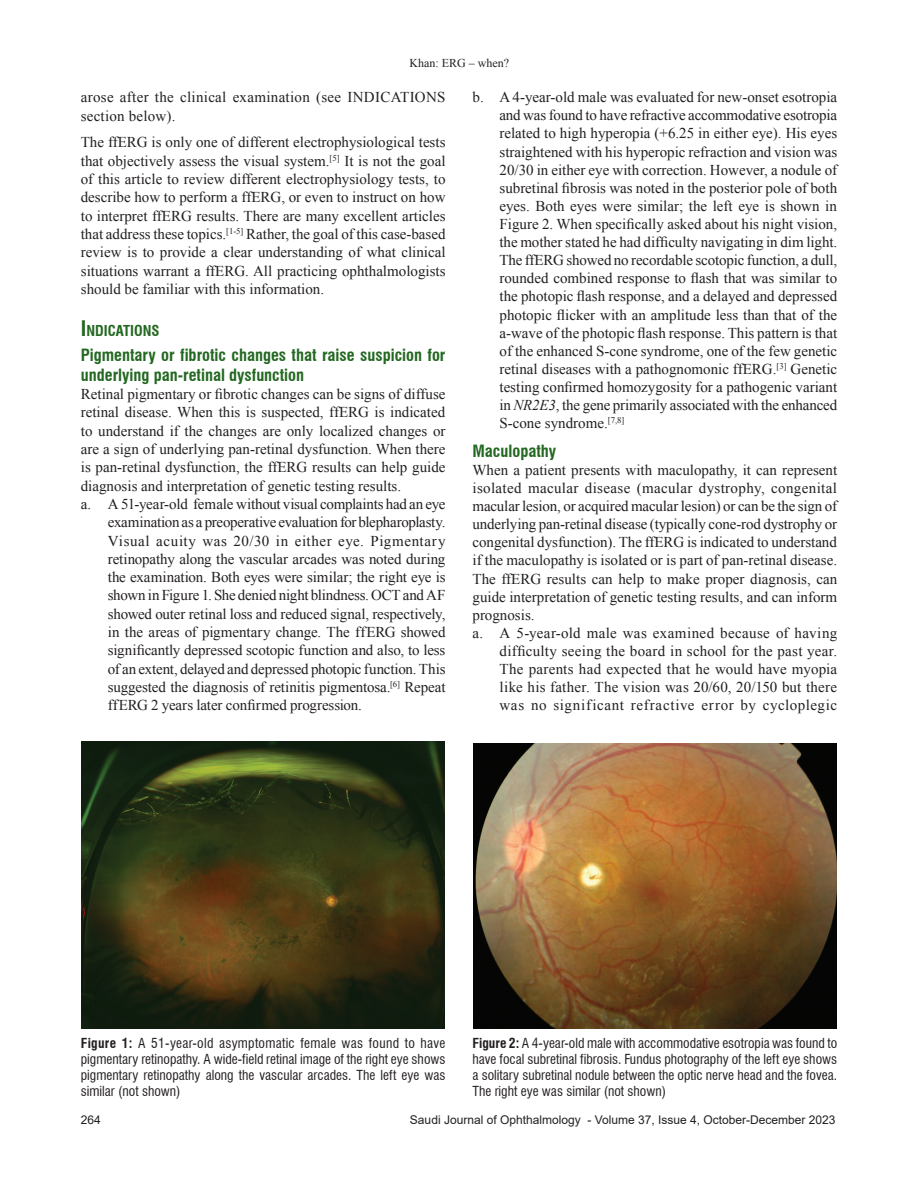
<style>
.page{position:relative;width:918px;height:1188px;background:#fff}
.page>*{position:absolute;margin:0;border:0;box-sizing:border-box;transform-origin:0 0}
.t1{font:700 condensed 16.5px/20.1px "Swiss 721 BT";color:#236821}
.TX{font:15px/18.3px "Times New Roman";color:#231f20;text-align:justify}
.LL{font:15px/18.1px "Times New Roman";letter-spacing:-.01em;color:#231f20;text-align:justify}
.L{font:15px/18.3px "Times New Roman";letter-spacing:.02em;color:#231f20;text-align:justify}
.TX-2{font:15px/18.3px "Times New Roman";letter-spacing:.02em;color:#231f20}
.t2{font:700 condensed 14.7px "Swiss 721 BT";color:#236821}
.FGC{font:condensed 13.5px/16.2px "Swiss 721 BT";color:#231f20;text-align:justify}
.t3{font:12px "Arial";color:#231f20}
.t4{font:12px "Times New Roman";color:#231f20}
.s1{font-size:21px}
.s2{font-style:italic}
.s3{font-weight:700}
</style>
<div class="page">
<img style="left:81px;top:742px;width:364px;height:286px">
<img style="left:473px;top:744px;width:364px;height:285px">
<p class="t4" style="left:409px;top:55px;width:101px">Khan: ERG – when?</p>
<p class="TX-2" style="left:81px;top:88px;width:366px">arose after the clinical examination (see INDICATIONS section below).</p>
<p class="TX" style="left:81px;top:133px;width:366px">The ffERG is only one of different electrophysiological tests that objectively assess the visual system.<sup>[5]</sup> It is not the goal of this article to review different electrophysiology tests, to describe how to perform a ffERG, or even to instruct on how to interpret ffERG results. There are many excellent articles that address these topics.<sup>[1‑5]</sup> Rather, the goal of this case‑based review is to provide a clear understanding of what clinical situations warrant a ffERG. All practicing ophthalmologists should be familiar with this information.</p>
<h1 class="t2" style="left:81px;top:322px;width:80px"><span class="s1">I</span>NDICATIONS</h1>
<h2 class="t1" style="left:81px;top:345px;width:366px">Pigmentary or fibrotic changes that raise suspicion for underlying pan‑retinal dysfunction</h2>
<p class="TX" style="left:81px;top:385px;width:366px">Retinal pigmentary or fibrotic changes can be signs of diffuse retinal disease. When this is suspected, ffERG is indicated to understand if the changes are only localized changes or are a sign of underlying pan‑retinal dysfunction. When there is pan‑retinal dysfunction, the ffERG results can help guide diagnosis and interpretation of genetic testing results.</p>
<p class="L" style="left:108px;top:495px;width:339px;text-indent:-27px">a. A 51‑year‑old female without visual complaints had an eye examination as a preoperative evaluation for blepharoplasty.<br>Visual acuity was 20/30 in either eye. Pigmentary retinopathy along the vascular arcades was noted during the examination. Both eyes were similar; the right eye is shown in Figure 1. She denied night blindness. OCT and AF showed outer retinal loss and reduced signal, respectively, in the areas of pigmentary change. The ffERG showed significantly depressed scotopic function and also, to less of an extent, delayed and depressed photopic function. This suggested the diagnosis of retinitis pigmentosa.<sup>[6]</sup> Repeat ffERG 2 years later confirmed progression.</p>
<p class="LL" style="left:500px;top:88px;width:339px;text-indent:-27px">b. A 4‑year‑old male was evaluated for new‑onset esotropia and was found to have refractive accommodative esotropia related to high hyperopia (+6.25 in either eye). His eyes straightened with his hyperopic refraction and vision was 20/30 in either eye with correction. However, a nodule of subretinal fibrosis was noted in the posterior pole of both eyes. Both eyes were similar; the left eye is shown in Figure 2. When specifically asked about his night vision, the mother stated he had difficulty navigating in dim light.<br>The ffERG showed no recordable scotopic function, a dull, rounded combined response to flash that was similar to the photopic flash response, and a delayed and depressed photopic flicker with an amplitude less than that of the a-wave of the photopic flash response. This pattern is that of the enhanced S‑cone syndrome, one of the few genetic retinal diseases with a pathognomonic ffERG.<sup>[3]</sup> Genetic testing confirmed homozygosity for a pathogenic variant in <span class="s2">NR2E3</span>, the gene primarily associated with the enhanced S‑cone syndrome.<sup>[7,8]</sup></p>
<h2 class="t1" style="left:473px;top:441px;width:85px">Maculopathy</h2>
<p class="TX" style="left:473px;top:460px;width:366px">When a patient presents with maculopathy, it can represent isolated macular disease (macular dystrophy, congenital macular lesion, or acquired macular lesion) or can be the sign of underlying pan‑retinal disease (typically cone‑rod dystrophy or congenital dysfunction). The ffERG is indicated to understand if the maculopathy is isolated or is part of pan‑retinal disease.<br>The ffERG results can help to make proper diagnosis, can guide interpretation of genetic testing results, and can inform prognosis.</p>
<p class="L" style="left:500px;top:624px;width:339px;text-indent:-27px">a. A 5‑year‑old male was examined because of having difficulty seeing the board in school for the past year.<br>The parents had expected that he would have myopia like his father. The vision was 20/60, 20/150 but there was no significant refractive error by cycloplegic</p>
<p class="FGC" style="left:81px;top:1035px;width:366px"><span class="s3">Figure 1:</span> A 51‑year‑old asymptomatic female was found to have pigmentary retinopathy. A wide-field retinal image of the right eye shows pigmentary retinopathy along the vascular arcades. The left eye was similar (not shown)</p>
<p class="FGC" style="left:472px;top:1035px;width:366px"><span class="s3">Figure 2:</span> A 4‑year‑old male with accommodative esotropia was found to have focal subretinal fibrosis. Fundus photography of the left eye shows a solitary subretinal nodule between the optic nerve head and the fovea.<br>The right eye was similar (not shown)</p>
<p class="t3" style="left:81px;top:1111px;width:22px">264</p>
<p class="t3" style="left:410px;top:1111px;width:427px">Saudi Journal of Ophthalmology - Volume 37, Issue 4, October-December 2023</p>
</div>
